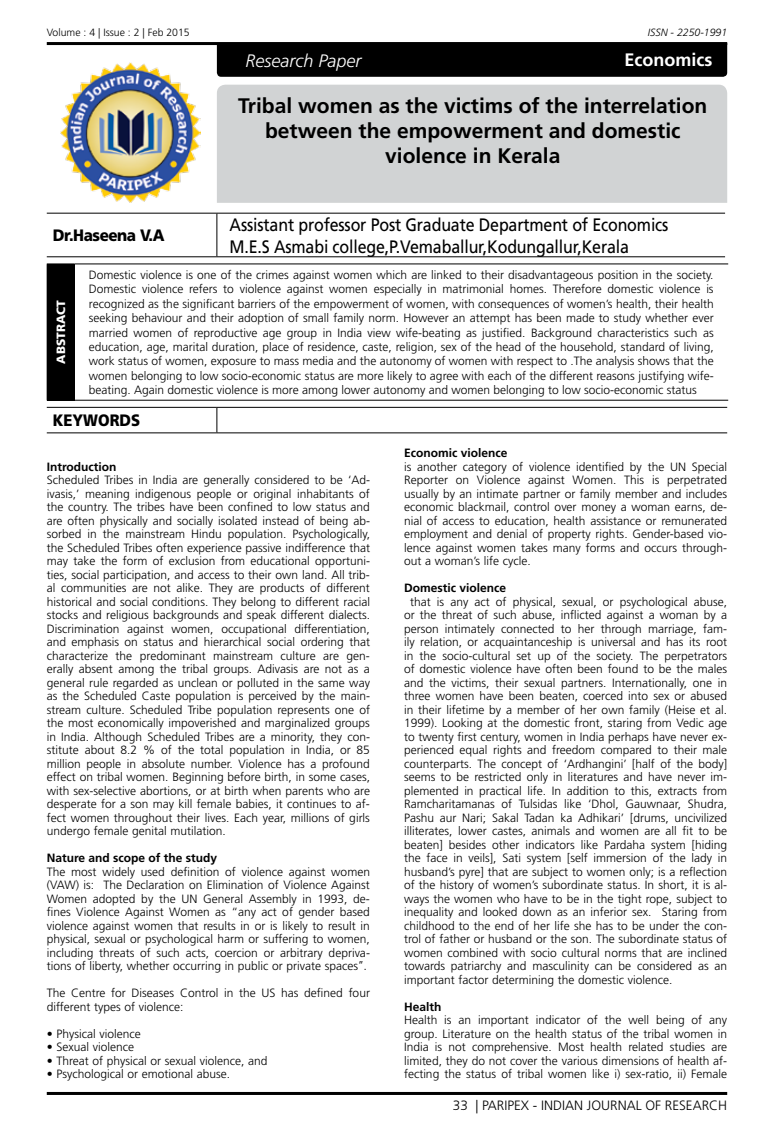
<style>
.page{position:relative;width:774px;height:1136px;background:#fff}
.page>*{position:absolute;margin:0;border:0;box-sizing:border-box;transform-origin:0 0}
.t1{font:700 21px/25.2px "Frutiger LT Std";color:#000;text-align:center}
.t2{font:18px/21.6px "Frutiger LT Std";letter-spacing:-.01em;color:#000;scale:.89 1}
.t3{font:italic 300 18px "Frutiger LT Std";color:#fff}
.t4{font:700 18px "Frutiger LT Std";color:#fff}
.t5{font:900 16.5px "Frutiger LT Std";letter-spacing:-.015em;color:#000;scale:.92 1}
.t6{font:900 16.5px "Frutiger LT Std";letter-spacing:-.015em;color:#000;scale:.9 1}
.t7{font:300 13.5px "Frutiger LT Std";color:#000}
.t8{font:300 12px/13.5px "Frutiger LT Std";color:#000;text-align:justify}
.t9{font:700 12px "Frutiger LT Std";color:#000}
.t10{font:900 12px "Frutiger LT Std";color:#fff}
.t11{font:300 10.5px "Frutiger LT Std";color:#000}
.t12{font:italic 300 10.5px "Frutiger LT Std";color:#000}
.s1{font-stretch:condensed}
</style>
<div class="page">
<hr style="left:47px;top:42px;width:680px;height:3px;background:#000">
<hr style="left:47px;top:1091px;width:680px;height:3px;background:#000">
<div style="left:217px;top:85px;width:510px;height:118px;background:#d1d3d4"></div>
<div style="left:217px;top:45px;width:510px;height:32px;background:#000"></div>
<img style="left:61px;top:63px;width:139px;height:140px">
<hr style="left:47px;top:213px;width:170px;height:1px;background:#000">
<hr style="left:217px;top:213px;width:508px;height:1px;background:#000">
<hr style="left:216px;top:213px;width:1px;height:43px;background:#000">
<hr style="left:47px;top:256px;width:170px;height:1px;background:#000">
<hr style="left:217px;top:256px;width:508px;height:1px;background:#000">
<hr style="left:47px;top:407px;width:170px;height:1px;background:#000">
<hr style="left:217px;top:407px;width:510px;height:1px;background:#000">
<svg style="left:216px;top:407px;width:1px;height:25px"></svg>
<hr style="left:47px;top:432px;width:170px;height:1px;background:#000">
<hr style="left:217px;top:432px;width:510px;height:1px;background:#000">
<div style="left:47px;top:264px;width:27px;height:136px;background:#000"></div>
<svg style="left:47px;top:263px;width:27px;height:1px"></svg>
<hr style="left:74px;top:263px;width:654px;height:1px;background:#000">
<hr style="left:74px;top:264px;width:1px;height:136px;background:#000">
<svg style="left:47px;top:400px;width:27px;height:1px"></svg>
<hr style="left:74px;top:400px;width:654px;height:1px;background:#000">
<p class="t11" style="left:47px;top:27px;width:144px">Volume : 4 | Issue : 2 | Feb 2015</p>
<p class="t12" style="left:648px;top:27px;width:81px">ISSN - 2250-1991</p>
<h3 class="t5" style="left:53px;top:225px;width:123px">Dr.Haseena V.A</h3>
<h2 class="t4" style="left:624px;top:49px;width:89px">Economics</h2>
<h2 class="t3" style="left:245px;top:50px;width:118px">Research Paper</h2>
<h1 class="t1" style="left:238px;top:93px;width:471px">Tribal women as the victims of the interrelation between the empowerment and domestic violence in Kerala</h1>
<h2 class="t2" style="left:230px;top:214px;width:495px">Assistant professor Post Graduate Department of Economics<br>M.E.S Asmabi college,P.Vemaballur,Kodungallur,Kerala</h2>
<p class="t10" style="left:54px;top:364px;width:65px;rotate:-90deg">ABSTRACT</p>
<p class="t8" style="left:89px;top:268px;width:626px;line-height:14.4px">Domestic violence is one of the crimes against women which are linked to their disadvantageous position in the society.<br>Domestic violence refers to violence against women especially in matrimonial homes. Therefore domestic violence is recognized as the significant barriers of the empowerment of women, with consequences of women’s health, their health seeking behaviour and their adoption of small family norm. However an attempt has been made to study whether ever married women of reproductive age group in India view wife-beating as justified. Background characteristics such as education, age, marital duration, place of residence, caste, religion, sex of the head of the household, standard of living, work status of women, exposure to mass media and the autonomy of women with respect to .The analysis shows that the women belonging to low socio-economic status are more likely to agree with each of the different reasons justifying wife&shy;beating. Again domestic violence is more among lower autonomy and women belonging to low socio-economic status</p>
<h3 class="t6" style="left:53px;top:410px;width:99px">KEYWORDS</h3>
<p class="t9" style="left:47px;top:459px;width:71px">Introduction</p>
<p class="t8" style="left:47px;top:473px;width:325px">Scheduled Tribes in India are generally considered to be ‘Ad&shy;ivasis,’ meaning indigenous people or original inhabitants of the country. The tribes have been confined to low status and are often physically and socially isolated instead of being ab&shy;sorbed in the mainstream Hindu population. Psychologically, the Scheduled Tribes often experience passive indifference that may take the form of exclusion from educational opportuni&shy;ties, social participation, and access to their own land. All trib&shy;al communities are not alike. They are products of different historical and social conditions. They belong to different racial stocks and religious backgrounds and speak different dialects.<br>Discrimination against women, occupational differentiation, and emphasis on status and hierarchical social ordering that characterize the predominant mainstream culture are gen&shy;erally absent among the tribal groups. Adivasis are not as a general rule regarded as unclean or polluted in the same way as the Scheduled Caste population is perceived by the main&shy;stream culture. Scheduled Tribe population represents one of the most economically impoverished and marginalized groups in India. Although Scheduled Tribes are a minority, they con&shy;stitute about 8.2 % of the total population in India, or 85 million people in absolute number. Violence has a profound effect on tribal women. Beginning before birth, in some cases, with sex-selective abortions, or at birth when parents who are desperate for a son may kill female babies, it continues to af&shy;fect women throughout their lives. Each year, millions of girls undergo female genital mutilation.</p>
<p class="t9" style="left:47px;top:851px;width:172px">Nature and scope of the study</p>
<p class="t8" style="left:47px;top:865px;width:325px">The most widely used definition of violence against women (VAW) is: The Declaration on Elimination of Violence Against Women adopted by the UN General Assembly in 1993, de&shy;fines Violence Against Women as “any act of gender based violence against women that results in or is likely to result in physical, sexual or psychological harm or suffering to women, including threats of such acts, coercion or arbitrary depriva&shy;tions of liberty, whether occurring in public or private spaces<span class="s1">”.</span></p>
<p class="t8" style="left:47px;top:986px;width:325px">The Centre for Diseases Control in the US has defined four different types of violence:</p>
<p class="t8" style="left:47px;top:1027px;width:95px">• Physical violence</p>
<p class="t8" style="left:47px;top:1040px;width:89px">• Sexual violence</p>
<p class="t8" style="left:47px;top:1054px;width:222px">• Threat of physical or sexual violence, and</p>
<p class="t8" style="left:47px;top:1067px;width:185px">• Psychological or emotional abuse.</p>
<p class="t9" style="left:404px;top:446px;width:105px">Economic violence</p>
<p class="t8" style="left:404px;top:460px;width:325px">is another category of violence identified by the UN Special Reporter on Violence against Women. This is perpetrated usually by an intimate partner or family member and includes economic blackmail, control over money a woman earns, de&shy;nial of access to education, health assistance or remunerated employment and denial of property rights. Gender-based vio&shy;lence against women takes many forms and occurs through&shy;out a woman’s life cycle.</p>
<p class="t9" style="left:404px;top:581px;width:104px">Domestic violence</p>
<p class="t8" style="left:404px;top:595px;width:325px;text-indent:6px">that is any act of physical, sexual, or psychological abuse, or the threat of such abuse, inflicted against a woman by a person intimately connected to her through marriage, fam&shy;ily relation, or acquaintanceship is universal and has its root in the socio-cultural set up of the society. The perpetrators of domestic violence have often been found to be the males and the victims, their sexual partners. Internationally, one in three women have been beaten, coerced into sex or abused in their lifetime by a member of her own family (Heise et al.<br>1999). Looking at the domestic front, staring from Vedic age to twenty first century, women in India perhaps have never ex&shy;perienced equal rights and freedom compared to their male counterparts. The concept of ‘Ardhangini’ [half of the body] seems to be restricted only in literatures and have never im&shy;plemented in practical life. In addition to this, extracts from Ramcharitamanas of Tulsidas like ‘Dhol, Gauwnaar, Shudra, Pashu aur Nari; Sakal Tadan ka Adhikari’ [drums, uncivilized illiterates, lower castes, animals and women are all fit to be beaten] besides other indicators like Pardaha system [hiding the face in veils], Sati system [self immersion of the lady in husband’s pyre] that are subject to women only; is a reflection of the history of women’s subordinate status. In short, it is al&shy;ways the women who have to be in the tight rope, subject to inequality and looked down as an inferior sex. Staring from childhood to the end of her life she has to be under the con&shy;trol of father or husband or the son. The subordinate status of women combined with socio cultural norms that are inclined towards patriarchy and masculinity can be considered as an important factor determining the domestic violence.</p>
<p class="t9" style="left:404px;top:999px;width:39px">Health</p>
<p class="t8" style="left:404px;top:1013px;width:325px">Health is an important indicator of the well being of any group. Literature on the health status of the tribal women in India is not comprehensive. Most health related studies are limited, they do not cover the various dimensions of health af&shy;fecting the status of tribal women like i) sex-ratio, ii) Female</p>
<p class="t7" style="left:453px;top:1097px;width:276px">33 | PARIPEX - INDIAN JOURNAL OF RESEARCH</p>
</div>
